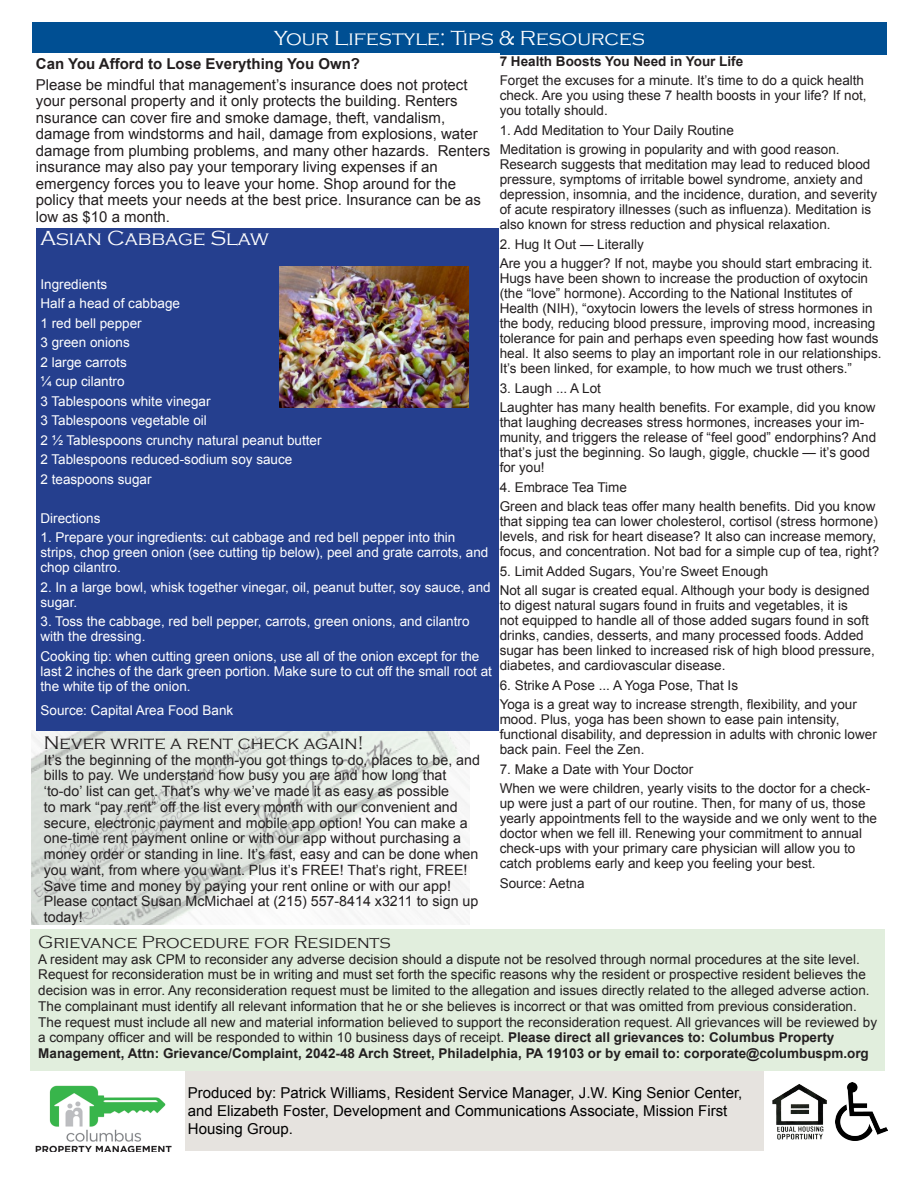
<style>
.page{position:relative;width:918px;height:1188px;background:#fff}
.page>*{position:absolute;margin:0;border:0;box-sizing:border-box;transform-origin:0 0}
.t1{font:300 21px "Copperplate Gothic";color:#fff}
.t2{font:300 18.75px "Copperplate Gothic";color:#231f20}
.t3{font:300 18px "Copperplate Gothic";color:#231f20}
.t4{font:15px/16.5px "Arial";color:#231f20}
.t5{font:15px/18px "Arial";color:#000}
.t6{font:700 15px "Arial";color:#231f20}
.t7{font:14.25px/15.8px "Arial";color:#231f20}
.t8{font:13.5px/15px "Arial";color:#231f20}
.t9{font:13.5px/15px "Arial";color:#fff}
.t10{font:700 13.5px "Arial";color:#231f20}
.s1{font-weight:700}
</style>
<div class="page">
<img style="left:772px;top:1084px;width:55px;height:56px">
<img style="left:836px;top:1082px;width:51px;height:59px">
<img style="left:35px;top:1085px;width:137px;height:67px">
<div style="left:185px;top:1071px;width:578px;height:79px;background:#e6e3df"></div>
<div style="left:31px;top:930px;width:854px;height:141px;background:#e1eedd"></div>
<div style="left:32px;top:22px;width:855px;height:33px;background:#004f93"></div>
<div style="left:31px;top:53px;width:469px;height:176px;background:#fff"></div>
<img style="left:32px;top:731px;width:438px;height:194px">
<div style="left:36px;top:229px;width:462px;height:502px;background:#253f8e"></div>
<img style="left:279px;top:266px;width:189px;height:141px">
<p class="t1" style="left:274px;top:26px;width:372px">Your Lifestyle: Tips &amp; Resources</p>
<p class="t6" style="left:36px;top:54px;width:326px">Can You Afford to Lose Everything You Own?</p>
<p class="t4" style="left:36px;top:77px;width:456px">Please be mindful that management’s insurance does not protect your personal property and it only protects the building. Renters nsurance can cover fire and smoke damage, theft, vandalism, damage from windstorms and hail, damage from explosions, water damage from plumbing problems, and many other hazards. Renters insurance may also pay your temporary living expenses if an emergency forces you to leave your home. Shop around for the policy that meets your needs at the best price. Insurance can be as low as $10 a month.</p>
<p class="t10" style="left:500px;top:52px;width:245px">7 Health Boosts You Need in Your Life</p>
<p class="t8" style="left:500px;top:73px;width:368px">Forget the excuses for a minute. It’s time to do a quick health check. Are you using these 7 health boosts in your life? If not, you totally should.</p>
<p class="t8" style="left:500px;top:123px;width:236px">1. Add Meditation to Your Daily Routine</p>
<p class="t8" style="left:500px;top:142px;width:379px">Meditation is growing in popularity and with good reason.<br>Research suggests that meditation may lead to reduced blood pressure, symptoms of irritable bowel syndrome, anxiety and depression, insomnia, and the incidence, duration, and severity of acute respiratory illnesses (such as influenza). Meditation is also known for stress reduction and physical relaxation.</p>
<p class="t8" style="left:500px;top:237px;width:146px">2. Hug It Out — Literally</p>
<p class="t8" style="left:500px;top:256px;width:383px">Are you a hugger? If not, maybe you should start embracing it.<br>Hugs have been shown to increase the production of oxytocin (the “love” hormone). According to the National Institutes of Health (NIH), “oxytocin lowers the levels of stress hormones in the body, reducing blood pressure, improving mood, increasing tolerance for pain and perhaps even speeding how fast wounds heal. It also seems to play an important role in our relationships.<br>It’s been linked, for example, to how much we trust others.”</p>
<p class="t8" style="left:500px;top:381px;width:103px">3. Laugh ... A Lot</p>
<p class="t8" style="left:500px;top:400px;width:378px">Laughter has many health benefits. For example, did you know that laughing decreases stress hormones, increases your im&shy;munity, and triggers the release of “feel good” endorphins? And that’s just the beginning. So laugh, giggle, chuckle — it’s good for you!</p>
<p class="t8" style="left:500px;top:480px;width:129px">4. Embrace Tea Time</p>
<p class="t8" style="left:500px;top:499px;width:381px">Green and black teas offer many health benefits. Did you know that sipping tea can lower cholesterol, cortisol (stress hormone) levels, and risk for heart disease? It also can increase memory, focus, and concentration. Not bad for a simple cup of tea, right?</p>
<p class="t8" style="left:500px;top:564px;width:270px">5. Limit Added Sugars, You’re Sweet Enough</p>
<p class="t8" style="left:500px;top:583px;width:377px">Not all sugar is created equal. Although your body is designed to digest natural sugars found in fruits and vegetables, it is<br>not equipped to handle all of those added sugars found in soft drinks, candies, desserts, and many processed foods. Added sugar has been linked to increased risk of high blood pressure, diabetes, and cardiovascular disease.</p>
<p class="t8" style="left:500px;top:678px;width:240px">6. Strike A Pose ... A Yoga Pose, That Is</p>
<p class="t8" style="left:500px;top:697px;width:379px">Yoga is a great way to increase strength, flexibility, and your mood. Plus, yoga has been shown to ease pain intensity, functional disability, and depression in adults with chronic lower back pain. Feel the Zen.</p>
<p class="t8" style="left:500px;top:762px;width:195px">7. Make a Date with Your Doctor</p>
<p class="t8" style="left:500px;top:781px;width:379px">When we were children, yearly visits to the doctor for a check&shy;up were just a part of our routine. Then, for many of us, those yearly appointments fell to the wayside and we only went to the doctor when we fell ill. Renewing your commitment to annual check-ups with your primary care physician will allow you to catch problems early and keep you feeling your best.</p>
<p class="t8" style="left:500px;top:876px;width:86px">Source: Aetna</p>
<p class="t1" style="left:40px;top:227px;width:230px">Asian Cabbage Slaw</p>
<p class="t9" style="left:40px;top:277px;width:68px">Ingredients</p>
<p class="t9" style="left:40px;top:296px;width:141px">Half a head of cabbage</p>
<p class="t9" style="left:40px;top:316px;width:103px">1 red bell pepper</p>
<p class="t9" style="left:40px;top:335px;width:91px">3 green onions</p>
<p class="t9" style="left:40px;top:355px;width:88px">2 large carrots</p>
<p class="t9" style="left:40px;top:374px;width:86px">¼ cup cilantro</p>
<p class="t9" style="left:40px;top:394px;width:172px">3 Tablespoons white vinegar</p>
<p class="t9" style="left:40px;top:413px;width:168px">3 Tablespoons vegetable oil</p>
<p class="t9" style="left:40px;top:433px;width:283px">2 ½ Tablespoons crunchy natural peanut butter</p>
<p class="t9" style="left:40px;top:452px;width:253px">2 Tablespoons reduced-sodium soy sauce</p>
<p class="t9" style="left:40px;top:472px;width:113px">2 teaspoons sugar</p>
<p class="t9" style="left:40px;top:511px;width:62px">Directions</p>
<p class="t9" style="left:40px;top:530px;width:449px">1. Prepare your ingredients: cut cabbage and red bell pepper into thin strips, chop green onion (see cutting tip below), peel and grate carrots, and chop cilantro.</p>
<p class="t9" style="left:40px;top:580px;width:452px">2. In a large bowl, whisk together vinegar, oil, peanut butter, soy sauce, and sugar.</p>
<p class="t9" style="left:40px;top:614px;width:431px">3. Toss the cabbage, red bell pepper, carrots, green onions, and cilantro with the dressing.</p>
<p class="t9" style="left:40px;top:649px;width:453px">Cooking tip: when cutting green onions, use all of the onion except for the last 2 inches of the dark green portion. Make sure to cut off the small root at the white tip of the onion.</p>
<p class="t9" style="left:40px;top:703px;width:194px">Source: Capital Area Food Bank</p>
<p class="t2" style="left:44px;top:733px;width:322px">Never write a rent check again!</p>
<p class="t7" style="left:44px;top:752px;width:438px">It’s the beginning of the month-you got things to do, places to be, and bills to pay. We understand how busy you are and how long that ‘to-do’ list can get. That’s why we’ve made it as easy as possible<br>to mark “pay rent” off the list every month with our convenient and secure, electronic payment and mobile app option! You can make a one-time rent payment online or with our app without purchasing a money order or standing in line. It’s fast, easy and can be done when you want, from where you want. Plus it’s FREE! That’s right, FREE!<br>Save time and money by paying your rent online or with our app!<br>Please contact Susan McMichael at (215) 557-8414 x3211 to sign up today!</p>
<p class="t3" style="left:38px;top:932px;width:354px">Grievance Procedure for Residents</p>
<p class="t8" style="left:38px;top:951px;width:840px;line-height:15.8px">A resident may ask CPM to reconsider any adverse decision should a dispute not be resolved through normal procedures at the site level.<br>Request for reconsideration must be in writing and must set forth the specific reasons why the resident or prospective resident believes the decision was in error. Any reconsideration request must be limited to the allegation and issues directly related to the alleged adverse action.<br>The complainant must identify all relevant information that he or she believes is incorrect or that was omitted from previous consideration.<br>The request must include all new and material information believed to support the reconsideration request. All grievances will be reviewed by a company officer and will be responded to within 10 business days of receipt. <span class="s1">Please direct all grievances to: Columbus Property Management, Attn: Grievance/Complaint, 2042-48 Arch Street, Philadelphia, PA 19103 or by email to: corporate@columbuspm.org</span></p>
<p class="t5" style="left:188px;top:1084px;width:556px">Produced by: Patrick Williams, Resident Service Manager, J.W. King Senior Center, and Elizabeth Foster, Development and Communications Associate, Mission First<br>Housing Group.</p>
</div>
